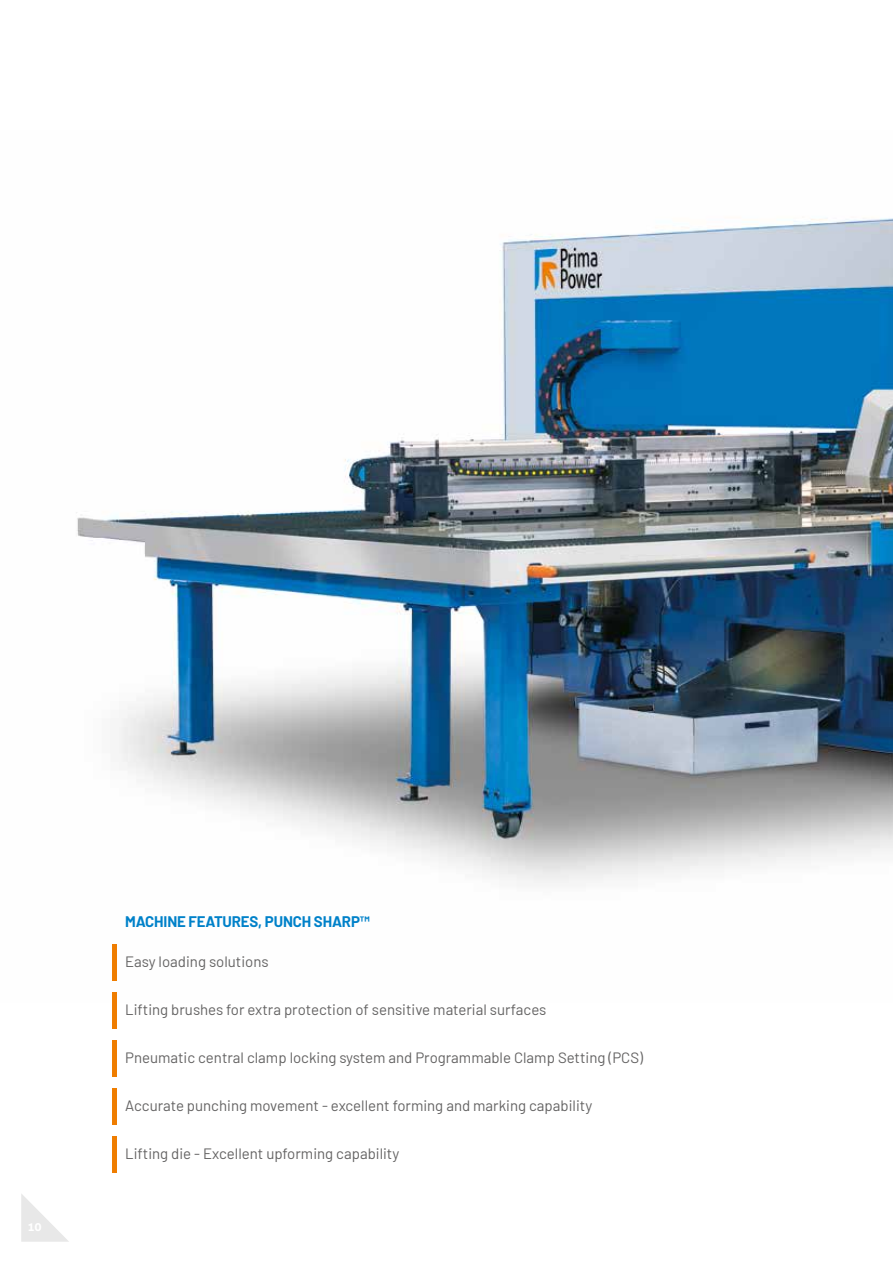
<style>
.page{position:relative;width:893px;height:1263px;background:#fff}
.page>*{position:absolute;margin:0;border:0;box-sizing:border-box;transform-origin:0 0}
.t1{font:15px "Barlow";color:#646363}
.t2{font:700 15px "Barlow";letter-spacing:-.01em;color:#0081c9}
.t3{font:700 12px "Aller";color:#fff}
</style>
<div class="page">
<svg style="left:21px;top:1194px;width:48px;height:48px"></svg>
<img style="left:76px;top:218px;width:817px;height:784px">
<hr style="left:112px;top:944px;width:4px;height:36px;background:#ef7d00">
<hr style="left:112px;top:992px;width:4px;height:36px;background:#ef7d00">
<hr style="left:112px;top:1040px;width:4px;height:36px;background:#ef7d00">
<hr style="left:112px;top:1088px;width:4px;height:36px;background:#ef7d00">
<hr style="left:112px;top:1136px;width:4px;height:36px;background:#ef7d00">
<p class="t3" style="left:27px;top:1220px;width:16px">10</p>
<p class="t2" style="left:125px;top:911px;width:246px">MACHINE FEATURES, PUNCH SHARP™</p>
<p class="t1" style="left:125px;top:950px;width:145px">Easy loading solutions</p>
<p class="t1" style="left:125px;top:998px;width:423px">Lifting brushes for extra protection of sensitive material surfaces</p>
<p class="t1" style="left:125px;top:1046px;width:519px">Pneumatic central clamp locking system and Programmable Clamp Setting (PCS)</p>
<p class="t1" style="left:125px;top:1094px;width:468px">Accurate punching movement - excellent forming and marking capability</p>
<p class="t1" style="left:125px;top:1142px;width:276px">Lifting die - Excellent upforming capability</p>
</div>
